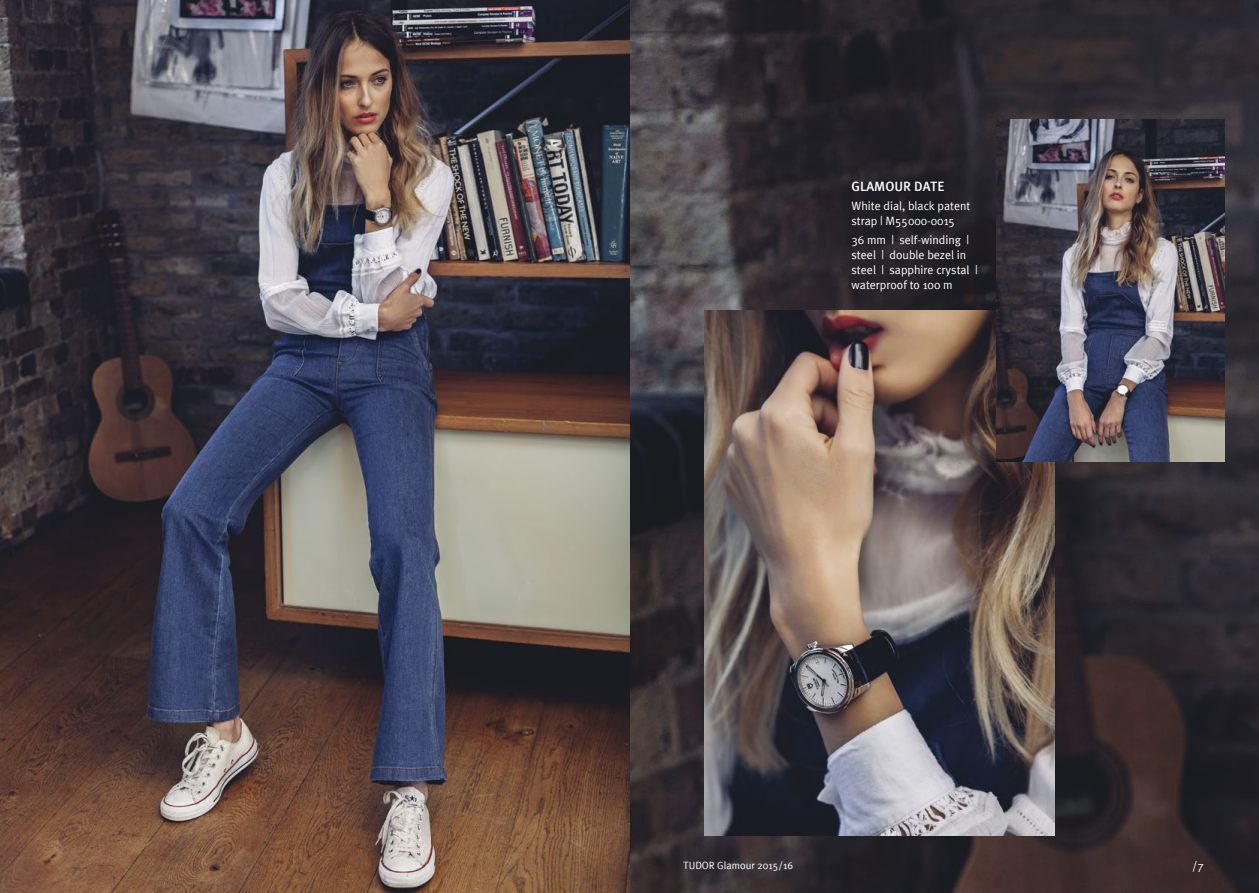
<style>
.page{position:relative;width:1259px;height:893px;background:#fff}
.page>*{position:absolute;margin:0;border:0;box-sizing:border-box;transform-origin:0 0}
.t1{font:500 13.5px "Meta Plus";color:#fff}
.t2{font:12px/15px "Meta Plus Normal";color:#fff}
.t3{font:10.5px "Meta Plus Normal";color:#fff}
</style>
<div class="page">
<img style="left:0;top:0;width:1259px;height:893px">
<img style="left:705px;top:310px;width:349px;height:525px">
<img style="left:996px;top:120px;width:228px;height:342px">
<p class="t1" style="left:851px;top:178px;width:94px">GLAMOUR DATE</p>
<p class="t2" style="left:851px;top:198px;width:120px">White dial, black patent strap | M55000-0015</p>
<p class="t2" style="left:851px;top:232px;width:128px">36 mm | self-winding | steel | double bezel in steel | sapphire crystal | waterproof to 100 m</p>
<p class="t3" style="left:683px;top:859px;width:111px">TUDOR Glamour 2015/16</p>
<p class="t2" style="left:1192px;top:858px;width:13px">/7</p>
</div>
